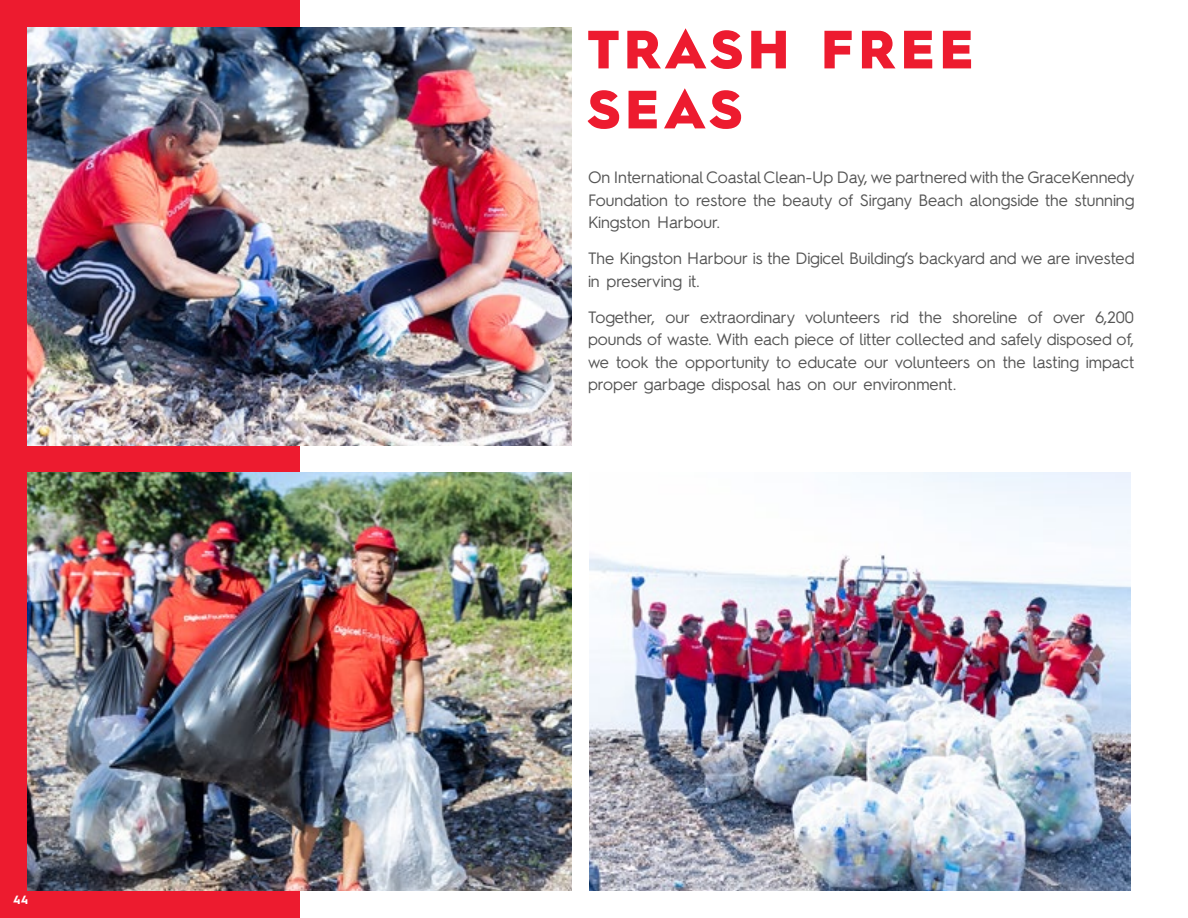
<style>
.page{position:relative;width:1188px;height:918px;background:#fff}
.page>*{position:absolute;margin:0;border:0;box-sizing:border-box;transform-origin:0 0}
.t1{font:900 54px/60px "Hurme Geometric Sans 2";letter-spacing:.1em;color:#ed1b2f}
.t2{font:16.5px/22.5px "Hurme Geometric Sans 2";color:#555;text-align:justify}
.t3{font:700 12px "Hurme Geometric Sans 2";color:#fff}
</style>
<div class="page">
<div style="left:0;top:0;width:299px;height:918px;background:#ed1b2f"></div>
<img style="left:27px;top:27px;width:545px;height:419px">
<img style="left:27px;top:472px;width:545px;height:419px">
<img style="left:590px;top:472px;width:540px;height:419px">
<p class="t3" style="left:13px;top:891px;width:16px">44</p>
<h1 class="t1" style="left:588px;top:17px;width:387px">TRASH FREE<br>SEAS</h1>
<p class="t2" style="left:588px;top:165px;width:548px">On International Coastal Clean-Up Day, we partnered with the GraceKennedy Foundation to restore the beauty of Sirgany Beach alongside the stunning Kingston Harbour.</p>
<p class="t2" style="left:588px;top:246px;width:548px">The Kingston Harbour is the Digicel Building’s backyard and we are invested in preserving it.</p>
<p class="t2" style="left:588px;top:305px;width:548px">Together, our extraordinary volunteers rid the shoreline of over 6,200 pounds of waste. With each piece of litter collected and safely disposed of, we took the opportunity to educate our volunteers on the lasting impact proper garbage disposal has on our environment.</p>
</div>
